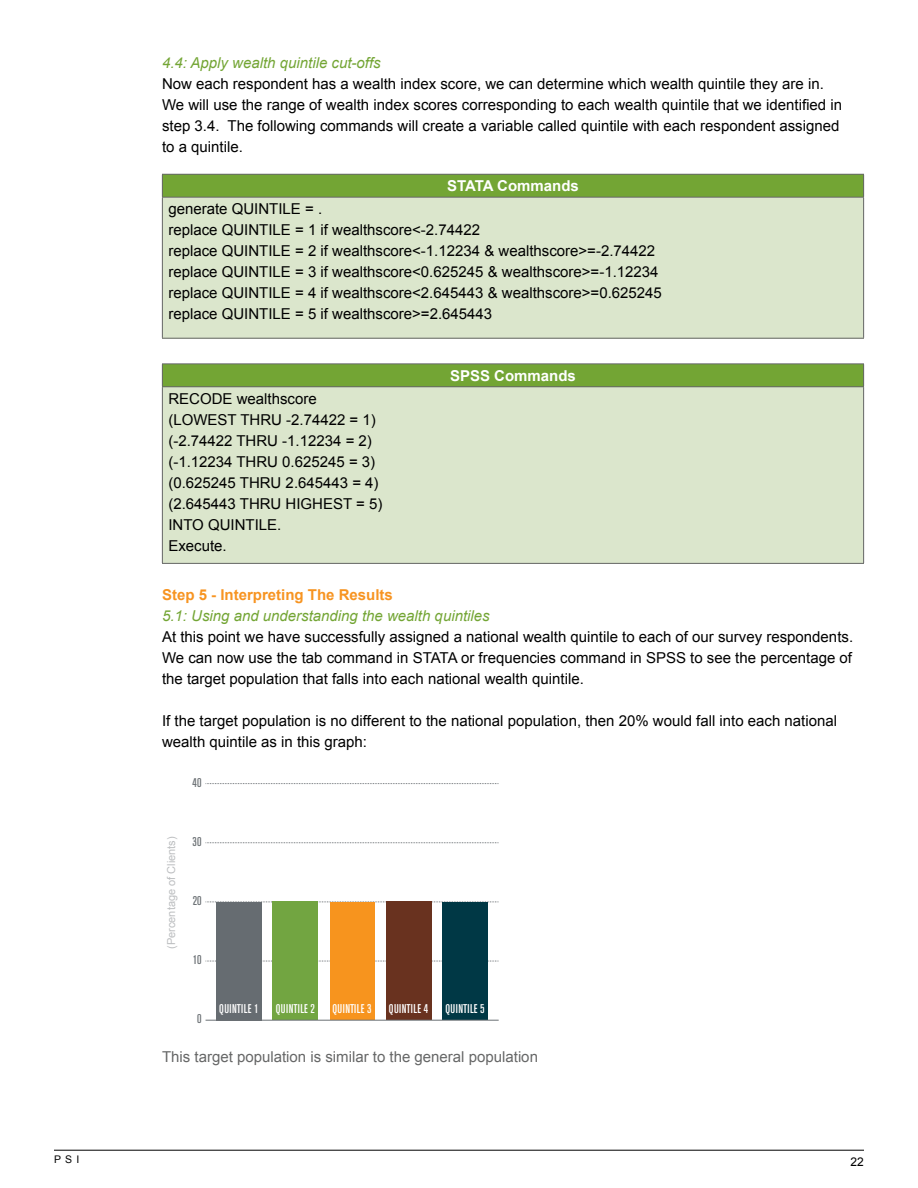
<style>
.page{position:relative;width:918px;height:1188px;background:#fff}
.page>*{position:absolute;margin:0;border:0;box-sizing:border-box;transform-origin:0 0}
.t1{font:15px/21px "Arial";color:#000}
.t2{font:italic 15px "Arial";color:#73a534}
.t3{font:15px "Arial";color:#666767}
.t4{font:700 15px "Arial";color:#f79421}
.t5{font:700 15px "Arial";color:#fff}
.t6{font:500 condensed 12.6px "Akzidenz Grotesk BE";letter-spacing:.03em;color:#fff}
.t7{font:500 condensed 12.6px "Akzidenz Grotesk BE";letter-spacing:.01em;color:#6b7074}
.t8{font:12px "Arial";color:#000}
.t9{font:10.95px "Arial";color:#bcbec0}
.t10{font:10.5px "Arial";color:#000}
</style>
<div class="page">
<hr style="left:54px;top:1150px;width:810px;height:1px;background:#000">
<div style="left:162px;top:174px;width:702px;height:23px;background:#73a534"></div>
<div style="left:162px;top:197px;width:702px;height:141px;background:#dbe6cc"></div>
<hr style="left:162px;top:174px;width:702px;height:1px;background:#666767">
<svg style="left:162px;top:175px;width:1px;height:22px"></svg>
<svg style="left:863px;top:175px;width:1px;height:22px"></svg>
<hr style="left:162px;top:197px;width:702px;height:1px;background:#666767">
<hr style="left:162px;top:198px;width:1px;height:140px;background:#666767">
<hr style="left:863px;top:198px;width:1px;height:140px;background:#666767">
<hr style="left:162px;top:338px;width:702px;height:1px;background:#666767">
<div style="left:162px;top:364px;width:702px;height:23px;background:#73a534"></div>
<div style="left:162px;top:387px;width:702px;height:176px;background:#dbe6cc"></div>
<hr style="left:162px;top:363px;width:702px;height:1px;background:#666767">
<svg style="left:162px;top:364px;width:1px;height:22px"></svg>
<svg style="left:863px;top:364px;width:1px;height:22px"></svg>
<hr style="left:162px;top:386px;width:702px;height:1px;background:#666767">
<hr style="left:162px;top:387px;width:1px;height:176px;background:#666767">
<hr style="left:863px;top:387px;width:1px;height:176px;background:#666767">
<hr style="left:162px;top:563px;width:702px;height:1px;background:#666767">
<svg style="left:206px;top:961px;width:293px;height:1px"></svg>
<svg style="left:206px;top:902px;width:293px;height:1px"></svg>
<div style="left:442px;top:902px;width:46px;height:118px;background:#003845"></div>
<div style="left:386px;top:901px;width:45px;height:119px;background:#69321f"></div>
<div style="left:330px;top:902px;width:44px;height:118px;background:#f7941e"></div>
<div style="left:273px;top:901px;width:45px;height:119px;background:#72a541"></div>
<div style="left:216px;top:902px;width:46px;height:118px;background:#666c71"></div>
<svg style="left:206px;top:842px;width:293px;height:1px"></svg>
<svg style="left:206px;top:783px;width:293px;height:1px"></svg>
<hr style="left:206px;top:1020px;width:293px;height:1px;background:#6b7074">
<p class="t2" style="left:162px;top:53px;width:220px">4.4: Apply wealth quintile cut-offs</p>
<p class="t1" style="left:162px;top:73px;width:682px">Now each respondent has a wealth index score, we can determine which wealth quintile they are in.<br>We will use the range of wealth index scores corresponding to each wealth quintile that we identified in step 3.4. The following commands will create a variable called quintile with each respondent assigned to a quintile.</p>
<p class="t5" style="left:447px;top:176px;width:133px">STATA Commands</p>
<p class="t1" style="left:168px;top:198px;width:495px">generate QUINTILE = .<br>replace QUINTILE = 1 if wealthscore&lt;-2.74422<br>replace QUINTILE = 2 if wealthscore&lt;-1.12234 &amp; wealthscore&gt;=-2.74422 replace QUINTILE = 3 if wealthscore&lt;0.625245 &amp; wealthscore&gt;=-1.12234 replace QUINTILE = 4 if wealthscore&lt;2.645443 &amp; wealthscore&gt;=0.625245 replace QUINTILE = 5 if wealthscore&gt;=2.645443</p>
<p class="t5" style="left:450px;top:366px;width:127px">SPSS Commands</p>
<p class="t1" style="left:168px;top:388px;width:216px">RECODE wealthscore (LOWEST THRU -2.74422 = 1) (-2.74422 THRU -1.12234 = 2) (-1.12234 THRU 0.625245 = 3) (0.625245 THRU 2.645443 = 4) (2.645443 THRU HIGHEST = 5)<br>INTO QUINTILE.<br>Execute.</p>
<p class="t4" style="left:162px;top:585px;width:232px">Step 5 - Interpreting The Results</p>
<p class="t2" style="left:162px;top:606px;width:329px">5.1: Using and understanding the wealth quintiles</p>
<p class="t1" style="left:162px;top:626px;width:693px;text-align:justify">At this point we have successfully assigned a national wealth quintile to each of our survey respondents.<br>We can now use the tab command in STATA or frequencies command in SPSS to see the percentage of the target population that falls into each national wealth quintile.</p>
<p class="t1" style="left:162px;top:710px;width:677px">If the target population is no different to the national population, then 20% would fall into each national wealth quintile as in this graph:</p>
<p class="t7" style="left:193px;top:775px;width:11px">40</p>
<p class="t9" style="left:164px;top:949px;width:114px;rotate:-90deg">(Percentage of Clients)</p>
<p class="t7" style="left:193px;top:834px;width:11px">30</p>
<p class="t7" style="left:193px;top:894px;width:10px">20</p>
<p class="t7" style="left:193px;top:953px;width:10px">10</p>
<p class="t7" style="left:197px;top:1012px;width:6px">0</p>
<p class="t6" style="left:219px;top:1002px;width:41px">QUINTILE 1</p>
<p class="t6" style="left:276px;top:1002px;width:41px">QUINTILE 2</p>
<p class="t6" style="left:332px;top:1002px;width:41px">QUINTILE 3</p>
<p class="t6" style="left:389px;top:1002px;width:41px">QUINTILE 4</p>
<p class="t6" style="left:446px;top:1002px;width:41px">QUINTILE 5</p>
<p class="t3" style="left:162px;top:1047px;width:378px">This target population is similar to the general population</p>
<p class="t10" style="left:54px;top:1153px;width:27px">PSI</p>
<p class="t8" style="left:851px;top:1153px;width:15px">22</p>
</div>
